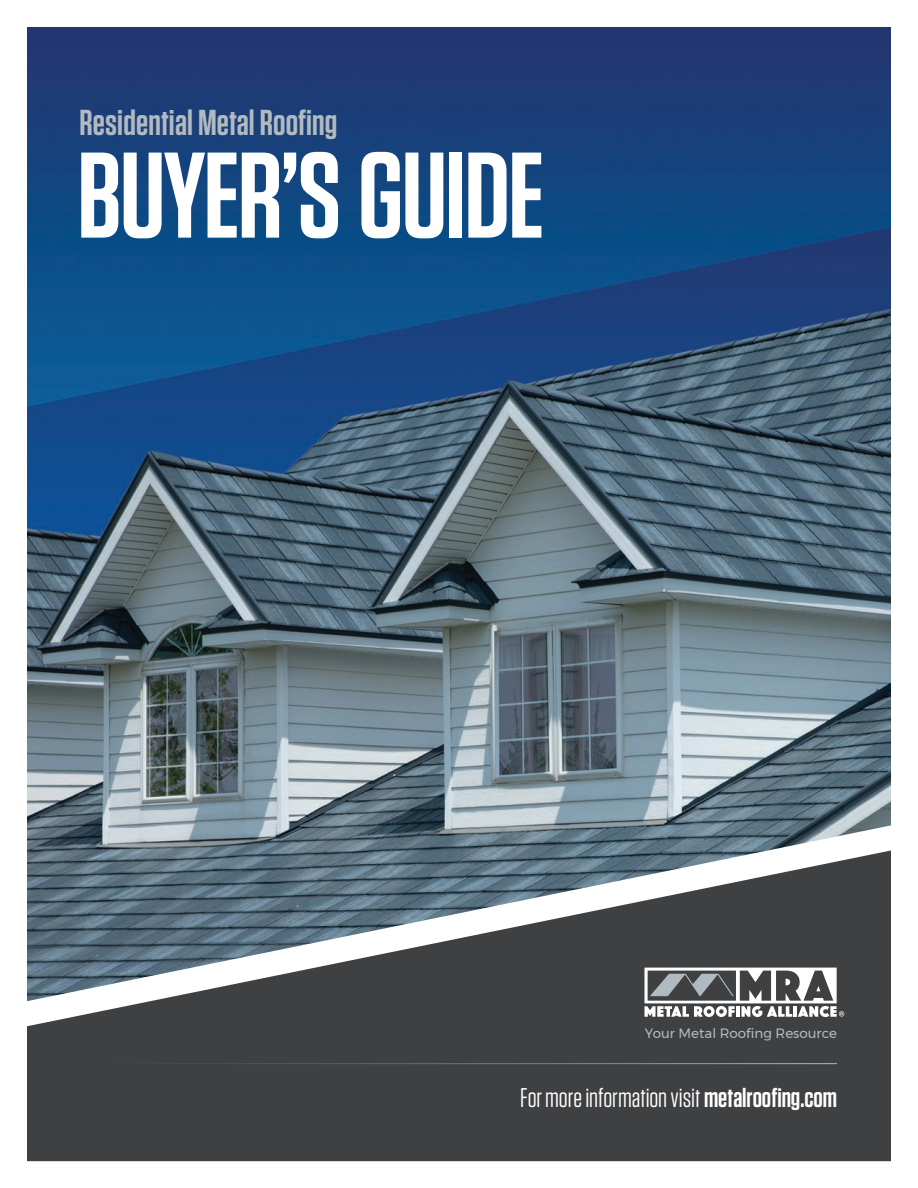
<style>
.page{position:relative;width:918px;height:1188px;background:#fff}
.page>*{position:absolute;margin:0;border:0;box-sizing:border-box;transform-origin:0 0}
.t1{font:600 121.5px "Tungsten";letter-spacing:-.015em;color:#fff}
.t2{font:600 36px "Tungsten";letter-spacing:.005em;color:#b1bac0}
.t3{font:27px "Tungsten";color:#fff}
.t4{font:13.5px "Montserrat";color:#b1bac0}
.s1{font-weight:600}
</style>
<div class="page">
<div style="left:27px;top:1001px;width:864px;height:160px;background:#3f4042"></div>
<img style="left:27px;top:27px;width:864px;height:974px">
<svg style="left:644px;top:968px;width:200px;height:49px"></svg>
<hr style="left:81px;top:1063px;width:756px;height:1px;background:#b1bac0">
<p class="t2" style="left:80px;top:104px;width:259px">Residential Metal Roofing</p>
<p class="t1" style="left:77px;top:131px;width:469px">BUYER’S GUIDE</p>
<p class="t4" style="left:645px;top:1022px;width:194px">Your Metal Roofing Resource</p>
<p class="t3" style="left:520px;top:1084px;width:318px">For more information visit <span class="s1">metalroofing.com</span></p>
</div>
